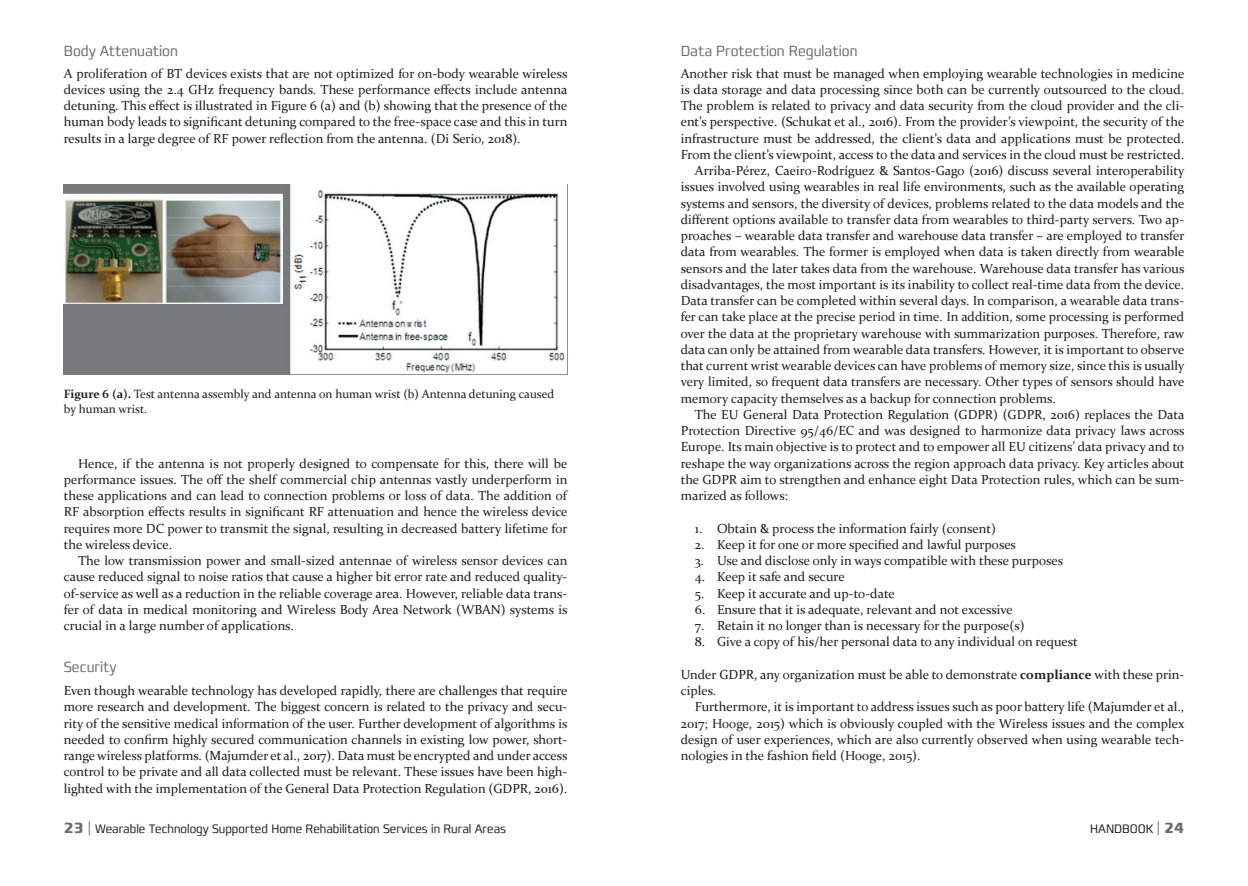
<style>
.page{position:relative;width:1248px;height:886px;background:#fff}
.page>*{position:absolute;margin:0;border:0;box-sizing:border-box;transform-origin:0 0}
.t1{font:300 condensed 15px "Francker Std";color:#6c6d70}
.t2{font:13.12px/16.2px "Constantia";color:#231f20;text-align:justify}
.t3{font:300 condensed 12.5px "Francker Std";color:#231f20}
.t4{font:12px/14.4px "Constantia";color:#231f20}
.s1{font-weight:700}
.s2{font-weight:700;font-size:15px;color:#6c6d70}
.s3{font-size:15px;color:#808285}
</style>
<div class="page">
<img style="left:64px;top:185px;width:503px;height:190px">
<p class="t1" style="left:64px;top:42px;width:116px">Body Attenuation</p>
<p class="t2" style="left:64px;top:64px;width:505px">A proliferation of BT devices exists that are not optimized for on-body wearable wireless devices using the 2.4 GHz frequency bands. These performance effects include antenna detuning. This effect is illustrated in Figure 6 (a) and (b) showing that the presence of the human body leads to significant detuning compared to the free-space case and this in turn results in a large degree of RF power reflection from the antenna. (Di Serio, 2018).</p>
<p class="t4" style="left:64px;top:387px;width:492px"><span class="s1">Figure 6 (a).</span> Test antenna assembly and antenna on human wrist (b) Antenna detuning caused by human wrist.</p>
<p class="t2" style="left:64px;top:454px;width:505px;text-indent:14px">Hence, if the antenna is not properly designed to compensate for this, there will be performance issues. The off the shelf commercial chip antennas vastly underperform in these applications and can lead to connection problems or loss of data. The addition of RF absorption effects results in significant RF attenuation and hence the wireless device requires more DC power to transmit the signal, resulting in decreased battery lifetime for the wireless device.</p>
<p class="t2" style="left:64px;top:552px;width:505px;text-indent:14px">The low transmission power and small-sized antennae of wireless sensor devices can cause reduced signal to noise ratios that cause a higher bit error rate and reduced quality&shy;of-service as well as a reduction in the reliable coverage area. However, reliable data trans&shy;fer of data in medical monitoring and Wireless Body Area Network (WBAN) systems is crucial in a large number of applications.</p>
<p class="t1" style="left:64px;top:658px;width:54px">Security</p>
<p class="t2" style="left:64px;top:682px;width:505px">Even though wearable technology has developed rapidly, there are challenges that require more research and development. The biggest concern is related to the privacy and secu&shy;rity of the sensitive medical information of the user. Further development of algorithms is needed to confirm highly secured communication channels in existing low power, short&shy;range wireless platforms. (Majumder et al., 2017). Data must be encrypted and under access control to be private and all data collected must be relevant. These issues have been high&shy;lighted with the implementation of the General Data Protection Regulation (GDPR, 2016).</p>
<p class="t1" style="left:680px;top:42px;width:178px">Data Protection Regulation</p>
<p class="t2" style="left:680px;top:64px;width:505px">Another risk that must be managed when employing wearable technologies in medicine</p>
<p class="t2" style="left:680px;top:81px;width:505px">is data storage and data processing since both can be currently outsourced to the cloud.</p>
<p class="t2" style="left:680px;top:97px;width:505px">The problem is related to privacy and data security from the cloud provider and the cli-</p>
<p class="t2" style="left:680px;top:113px;width:505px">ent’s perspective. (Schukat et al., 2016). From the provider’s viewpoint, the security of the</p>
<p class="t2" style="left:680px;top:129px;width:505px">infrastructure must be addressed, the client’s data and applications must be protected.</p>
<p class="t2" style="left:680px;top:146px;width:505px">From the client’s viewpoint, access to the data and services in the cloud must be restricted.</p>
<p class="t2" style="left:694px;top:162px;width:491px">Arriba-Pérez, Caeiro-Rodríguez &amp; Santos-Gago (2016) discuss several interoperability</p>
<p class="t2" style="left:680px;top:178px;width:505px">issues involved using wearables in real life environments, such as the available operating</p>
<p class="t2" style="left:680px;top:194px;width:505px">systems and sensors, the diversity of devices, problems related to the data models and the</p>
<p class="t2" style="left:680px;top:211px;width:505px">different options available to transfer data from wearables to third-party servers. Two ap-</p>
<p class="t2" style="left:680px;top:227px;width:505px">proaches – wearable data transfer and warehouse data transfer – are employed to transfer</p>
<p class="t2" style="left:680px;top:243px;width:505px">data from wearables. The former is employed when data is taken directly from wearable</p>
<p class="t2" style="left:680px;top:259px;width:505px">sensors and the later takes data from the warehouse. Warehouse data transfer has various</p>
<p class="t2" style="left:680px;top:276px;width:505px">disadvantages, the most important is its inability to collect real-time data from the device.</p>
<p class="t2" style="left:680px;top:292px;width:505px">Data transfer can be completed within several days. In comparison, a wearable data trans-</p>
<p class="t2" style="left:680px;top:308px;width:505px">fer can take place at the precise period in time. In addition, some processing is performed</p>
<p class="t2" style="left:680px;top:324px;width:505px">over the data at the proprietary warehouse with summarization purposes. Therefore, raw</p>
<p class="t2" style="left:680px;top:341px;width:505px">data can only be attained from wearable data transfers. However, it is important to observe</p>
<p class="t2" style="left:680px;top:357px;width:505px">that current wrist wearable devices can have problems of memory size, since this is usually</p>
<p class="t2" style="left:680px;top:373px;width:505px">very limited, so frequent data transfers are necessary. Other types of sensors should have</p>
<p class="t2" style="left:680px;top:389px;width:376px">memory capacity themselves as a backup for connection problems.</p>
<p class="t2" style="left:694px;top:406px;width:491px">The EU General Data Protection Regulation (GDPR) (GDPR, 2016) replaces the Data</p>
<p class="t2" style="left:680px;top:422px;width:505px">Protection Directive 95/46/EC and was designed to harmonize data privacy laws across</p>
<p class="t2" style="left:680px;top:438px;width:505px">Europe. Its main objective is to protect and to empower all EU citizens’ data privacy and to</p>
<p class="t2" style="left:680px;top:454px;width:505px">reshape the way organizations across the region approach data privacy. Key articles about</p>
<p class="t2" style="left:680px;top:471px;width:505px">the GDPR aim to strengthen and enhance eight Data Protection rules, which can be sum-</p>
<p class="t2" style="left:680px;top:487px;width:109px">marized as follows:</p>
<p class="t2" style="left:694px;top:519px;width:302px">1. Obtain &amp; process the information fairly (consent)</p>
<p class="t2" style="left:694px;top:536px;width:322px">2. Keep it for one or more specified and lawful purposes</p>
<p class="t2" style="left:694px;top:552px;width:370px">3. Use and disclose only in ways compatible with these purposes</p>
<p class="t2" style="left:694px;top:568px;width:151px">4. Keep it safe and secure</p>
<p class="t2" style="left:694px;top:584px;width:201px">5. Keep it accurate and up-to-date</p>
<p class="t2" style="left:694px;top:601px;width:319px">6. Ensure that it is adequate, relevant and not excessive</p>
<p class="t2" style="left:694px;top:617px;width:331px">7. Retain it no longer than is necessary for the purpose(s)</p>
<p class="t2" style="left:694px;top:633px;width:384px">8. Give a copy of his/her personal data to any individual on request</p>
<p class="t2" style="left:680px;top:666px;width:505px">Under GDPR, any organization must be able to demonstrate <span class="s1">compliance</span> with these prin&shy;ciples.</p>
<p class="t2" style="left:680px;top:698px;width:505px;text-indent:14px">Furthermore, it is important to address issues such as poor battery life (Majumder et al., 2017; Hooge, 2015) which is obviously coupled with the Wireless issues and the complex design of user experiences, which are also currently observed when using wearable tech&shy;nologies in the fashion field (Hooge, 2015).</p>
<p class="t3" style="left:64px;top:821px;width:444px"><span class="s2">23</span> <span class="s3">|</span> Wearable Technology Supported Home Rehabilitation Services in Rural Areas</p>
<p class="t3" style="left:1090px;top:821px;width:95px">HANDBOOK <span class="s3">|</span> <span class="s2">24</span></p>
</div>
